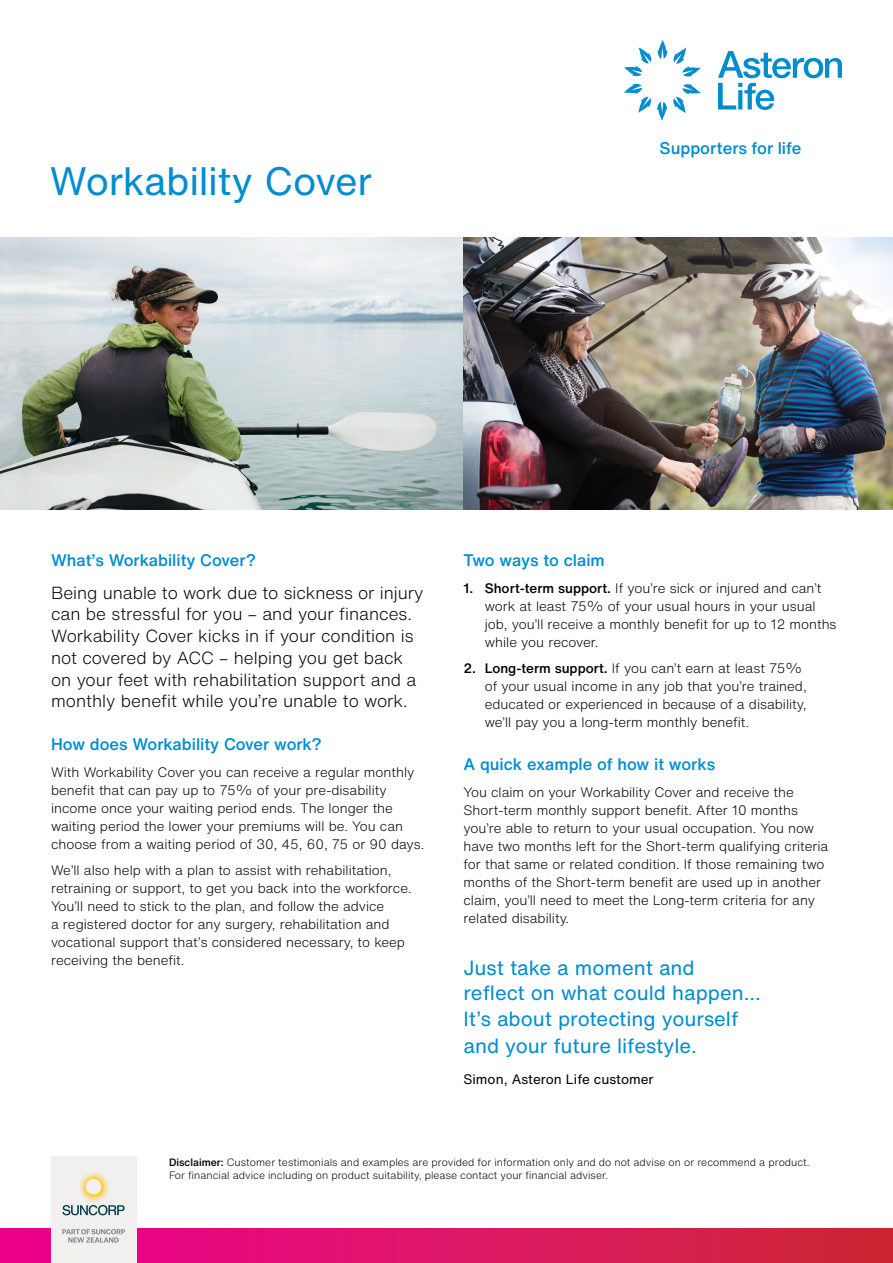
<style>
.page{position:relative;width:893px;height:1263px;background:#fff}
.page>*{position:absolute;margin:0;border:0;box-sizing:border-box;transform-origin:0 0}
.t1{font:39px "Helvetica Now Text";letter-spacing:-.01em;color:#008dd0}
.t2{font:20.25px/26px "Helvetica Now Text";color:#008dd0}
.t3{font:300 17.25px/21.8px "Helvetica Now Text";color:#000}
.t4{font:500 16.65px "Helvetica Now Text";color:#008dd0}
.t5{font:500 16.5px "Helvetica Now Text";color:#008dd0}
.t6{font:300 13.5px/18px "Helvetica Now Text";color:#000}
.t7{font:13.5px "Helvetica Now Text";color:#000}
.t8{font:300 10.5px/13.5px "Helvetica Now Text";letter-spacing:.005em;color:#000}
.s1{font-weight:500}
</style>
<div class="page">
<img style="left:0;top:237px;width:463px;height:272px">
<img style="left:463px;top:237px;width:430px;height:272px">
<div style="left:0;top:1229px;width:893px;height:34px;background:linear-gradient(to right,#ee0395,#cc2835)"></div>
<div style="left:51px;top:1157px;width:85px;height:106px;background:#f1f0ee"></div>
<svg style="left:62px;top:1229px;width:63px;height:13px"></svg>
<svg style="left:62px;top:1205px;width:63px;height:10px"></svg>
<svg style="left:624px;top:40px;width:218px;height:81px"></svg>
<h1 class="t1" style="left:50px;top:151px;width:323px">Workability Cover</h1>
<p class="t4" style="left:660px;top:136px;width:143px">Supporters for life</p>
<p class="t5" style="left:51px;top:548px;width:206px">What’s Workability Cover?</p>
<p class="t3" style="left:51px;top:581px;width:374px">Being unable to work due to sickness or injury can be stressful for you – and your finances.<br>Workability Cover kicks in if your condition is not covered by ACC – helping you get back on your feet with rehabilitation support and a monthly benefit while you’re unable to work.</p>
<p class="t5" style="left:51px;top:732px;width:272px">How does Workability Cover work?</p>
<p class="t6" style="left:51px;top:763px;width:375px">With Workability Cover you can receive a regular monthly benefit that can pay up to 75% of your pre-disability income once your waiting period ends. The longer the waiting period the lower your premiums will be. You can choose from a waiting period of 30, 45, 60, 75 or 90 days.</p>
<p class="t6" style="left:51px;top:861px;width:362px">We’ll also help with a plan to assist with rehabilitation, retraining or support, to get you back into the workforce.<br>You’ll need to stick to the plan, and follow the advice<br>a registered doctor for any surgery, rehabilitation and vocational support that’s considered necessary, to keep receiving the benefit.</p>
<p class="t5" style="left:463px;top:548px;width:143px">Two ways to claim</p>
<p class="t6" style="left:485px;top:578px;width:353px;text-indent:-21px"><span class="s1">1. Short-term support.</span> If you’re sick or injured and can’t work at least 75% of your usual hours in your usual job, you’ll receive a monthly benefit for up to 12 months while you recover.</p>
<p class="t6" style="left:485px;top:659px;width:323px;text-indent:-21px"><span class="s1">2. Long-term support.</span> If you can’t earn at least 75% of your usual income in any job that you’re trained, educated or experienced in because of a disability, we’ll pay you a long-term monthly benefit.</p>
<p class="t5" style="left:463px;top:752px;width:253px">A quick example of how it works</p>
<p class="t6" style="left:463px;top:782px;width:366px">You claim on your Workability Cover and receive the Short-term monthly support benefit. After 10 months you’re able to return to your usual occupation. You now have two months left for the Short-term qualifying criteria for that same or related condition. If those remaining two months of the Short-term benefit are used up in another claim, you’ll need to meet the Long-term criteria for any related disability.</p>
<h2 class="t2" style="left:463px;top:954px;width:299px">Just take a moment and reflect on what could happen...<br>It’s about protecting yourself and your future lifestyle.</h2>
<p class="t7" style="left:463px;top:1069px;width:192px">Simon, Asteron Life customer</p>
<p class="t8" style="left:169px;top:1155px;width:642px"><span class="s1">Disclaimer:</span> Customer testimonials and examples are provided for information only and do not advise on or recommend a product.<br>For financial advice including on product suitability, please contact your financial adviser.</p>
</div>
